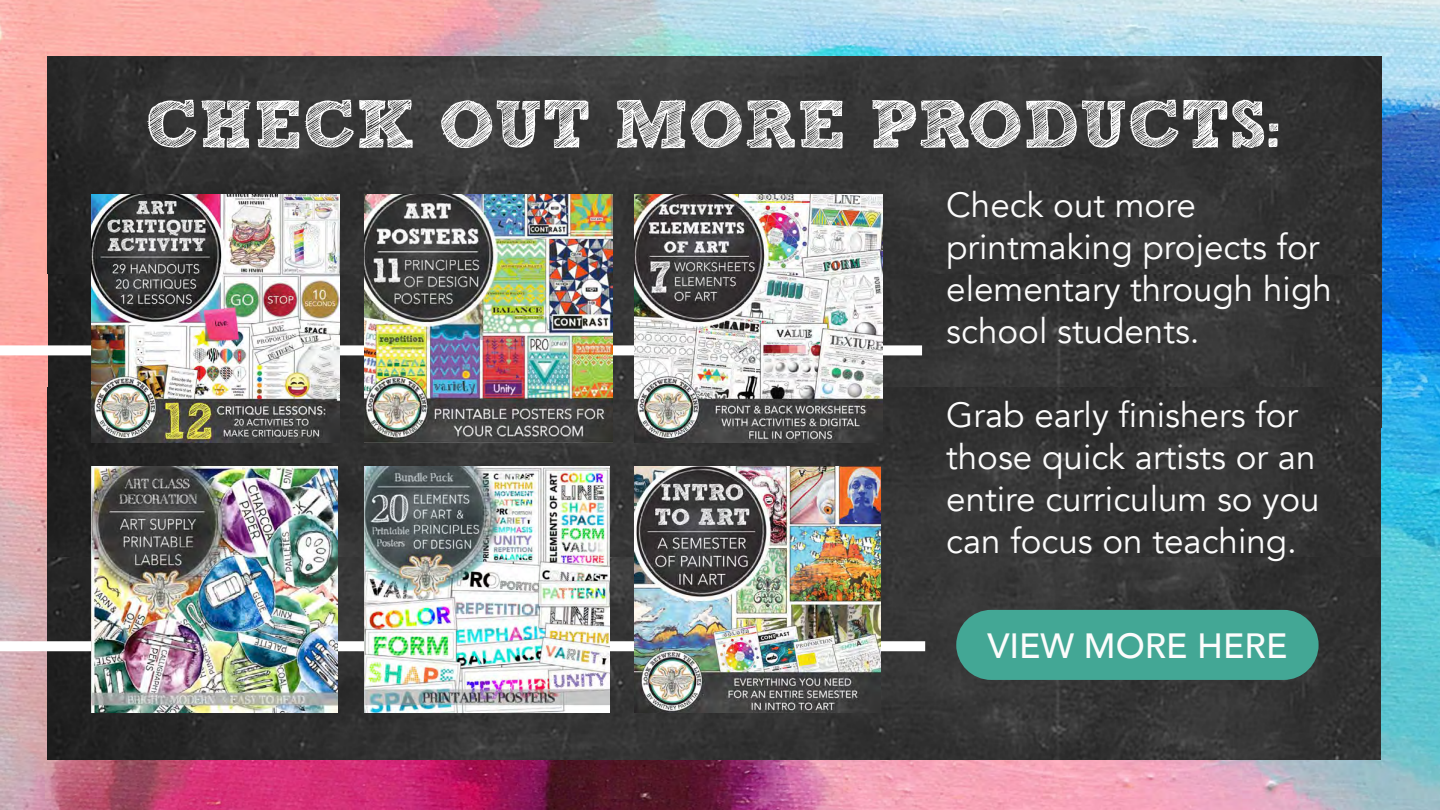
<style>
.page{position:relative;width:1440px;height:810px;background:#fff}
.page>*{position:absolute;margin:0;border:0;box-sizing:border-box;transform-origin:0 0}
.t1{font:700 67.5px "Sketch Block";color:#fff}
.t2{font:35px/42px "Avenir";color:#fcfcfc}
.t3{font:500 35px "Avenir";color:#fcfcfc}
</style>
<div class="page">
<img style="left:0;top:0;width:1440px;height:810px">
<img style="left:48px;top:274px;width:1333px;height:113px">
<img style="left:47px;top:56px;width:1334px;height:218px">
<img style="left:47px;top:557px;width:1334px;height:202px">
<img style="left:47px;top:387px;width:1334px;height:170px">
<div style="left:0;top:345px;width:922px;height:10px;background:#fff"></div>
<div style="left:0;top:641px;width:925px;height:10px;background:#fff"></div>
<img style="left:92px;top:467px;width:245px;height:246px">
<img style="left:92px;top:194px;width:248px;height:248px">
<img style="left:364px;top:467px;width:246px;height:246px">
<img style="left:364px;top:194px;width:248px;height:248px">
<img style="left:634px;top:467px;width:246px;height:246px">
<img style="left:634px;top:194px;width:248px;height:248px">
<div style="left:956px;top:610px;width:363px;height:70px;background:#43a795;border-radius:35px"></div>
<p class="t1" style="left:145px;top:83px;width:1138px">CHECK OUT MORE PRODUCTS:</p>
<p class="t2" style="left:946px;top:185px;width:251px">Check out more</p>
<p class="t2" style="left:946px;top:227px;width:387px">printmaking projects for elementary through high school students.</p>
<p class="t2" style="left:946px;top:395px;width:375px">Grab early finishers for those quick artists or an entire curriculum so you can focus on teaching.</p>
<p class="t3" style="left:987px;top:616px;width:301px">VIEW MORE HERE</p>
</div>
